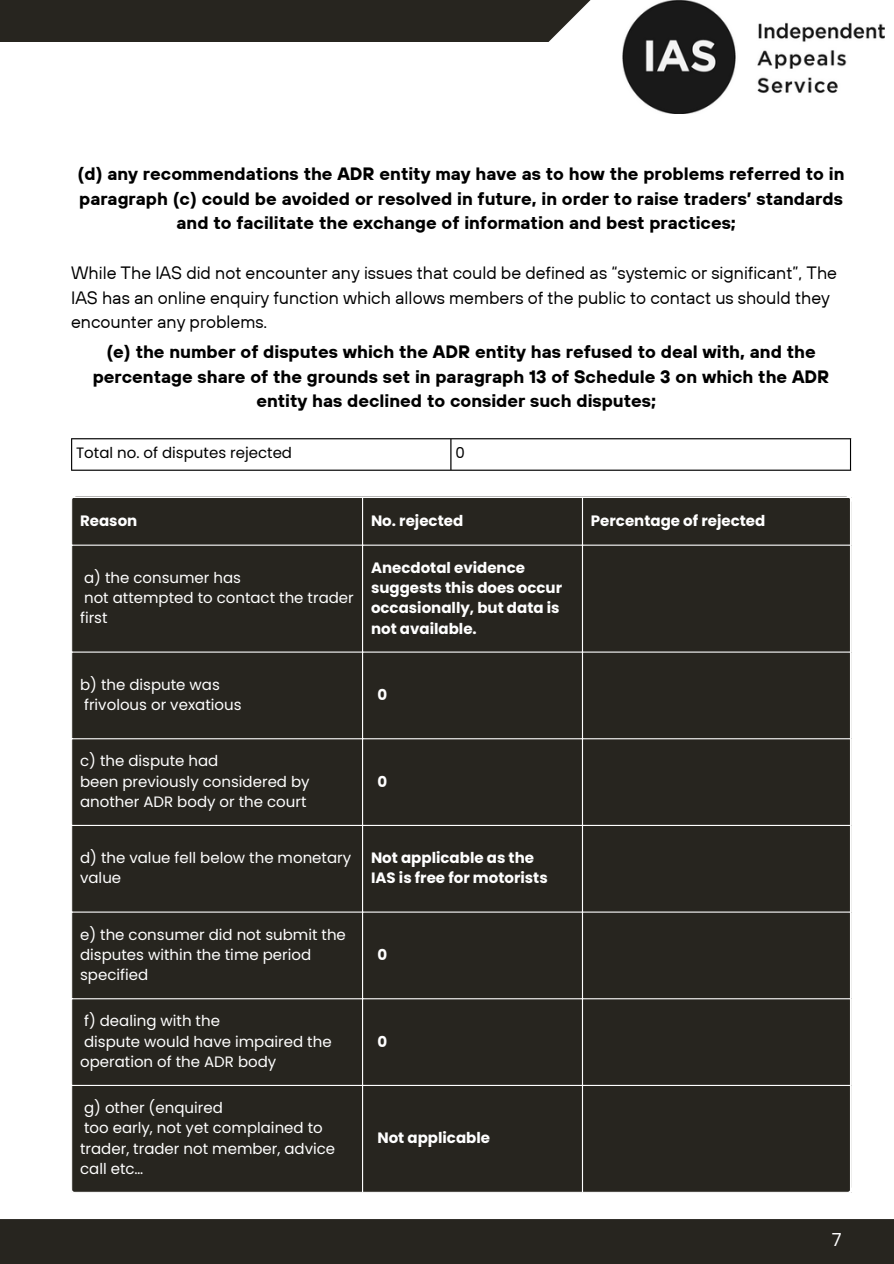
<style>
.page{position:relative;width:894px;height:1264px;background:#fff}
.page>*{position:absolute;margin:0;border:0;box-sizing:border-box;transform-origin:0 0}
.t1{font:18px "Poppins";color:#fff}
.t2{font:700 17.85px/24.8px "TT Hoves";color:#000;text-align:center}
.t3{font:17.85px/24.8px "TT Hoves";color:#000}
.t4{font:15px/20.2px "Poppins";color:#fff}
.t5{font:700 15px/20.2px "Poppins";color:#fff}
.t6{font:15px "Poppins";color:#000}
</style>
<div class="page">
<img style="left:622px;top:0;width:262px;height:114px">
<div style="left:0;top:0;width:590px;height:42px;background:#27251f"></div>
<div style="left:0;top:1218px;width:893px;height:45px;background:#27251f"></div>
<div style="left:72px;top:496px;width:777px;height:695px;background:#27251f"></div>
<hr style="left:362px;top:498px;width:1px;height:693px;background:#fff">
<hr style="left:581px;top:498px;width:2px;height:693px;background:#fff">
<hr style="left:71px;top:497px;width:779px;height:1px;background:#fff">
<hr style="left:71px;top:544px;width:779px;height:1px;background:#fff">
<hr style="left:71px;top:651px;width:779px;height:1px;background:#fff">
<hr style="left:71px;top:738px;width:779px;height:1px;background:#fff">
<hr style="left:71px;top:824px;width:779px;height:2px;background:#fff">
<hr style="left:71px;top:911px;width:779px;height:1px;background:#fff">
<hr style="left:71px;top:998px;width:779px;height:1px;background:#fff">
<hr style="left:71px;top:1084px;width:779px;height:1px;background:#fff">
<hr style="left:71px;top:439px;width:1px;height:30px;background:#000">
<hr style="left:450px;top:439px;width:1px;height:30px;background:#000">
<hr style="left:849px;top:439px;width:1px;height:30px;background:#000">
<hr style="left:71px;top:438px;width:779px;height:1px;background:#000">
<hr style="left:71px;top:469px;width:779px;height:2px;background:#000">
<p class="t2" style="left:78px;top:161px;width:768px">(d) any recommendations the ADR entity may have as to how the problems referred to in paragraph (c) could be avoided or resolved in future, in order to raise traders’ standards and to facilitate the exchange of information and best practices;</p>
<p class="t3" style="left:71px;top:260px;width:767px">While The IAS did not encounter any issues that could be defined as “systemic or significant”, The<br>IAS has an online enquiry function which allows members of the public to contact us should they encounter any problems.</p>
<p class="t2" style="left:93px;top:339px;width:738px">(e) the number of disputes which the ADR entity has refused to deal with, and the percentage share of the grounds set in paragraph 13 of Schedule 3 on which the ADR entity has declined to consider such disputes;</p>
<p class="t6" style="left:76px;top:443px;width:217px">Total no. of disputes rejected</p>
<p class="t6" style="left:455px;top:443px;width:11px">0</p>
<h1 class="t5" style="left:80px;top:511px;width:59px">Reason</h1>
<p class="t5" style="left:371px;top:511px;width:94px">No. rejected</p>
<h1 class="t5" style="left:590px;top:511px;width:176px">Percentage of rejected</h1>
<p class="t4" style="left:84px;top:567px;width:158px">a) the consumer has</p>
<p class="t4" style="left:80px;top:587px;width:275px">not attempted to contact the trader first</p>
<p class="t5" style="left:371px;top:557px;width:155px">Anecdotal evidence</p>
<p class="t5" style="left:371px;top:577px;width:192px">suggests this does occur occasionally, but data is not available.</p>
<p class="t4" style="left:80px;top:674px;width:141px">b) the dispute was</p>
<p class="t4" style="left:84px;top:694px;width:159px">frivolous or vexatious</p>
<p class="t5" style="left:377px;top:684px;width:11px">0</p>
<p class="t4" style="left:80px;top:751px;width:140px">c) the dispute had</p>
<p class="t4" style="left:80px;top:771px;width:231px">been previously considered by another ADR body or the court</p>
<p class="t5" style="left:377px;top:771px;width:11px">0</p>
<p class="t4" style="left:80px;top:847px;width:272px">d) the value fell below the monetary value</p>
<p class="t5" style="left:371px;top:847px;width:164px">Not applicable as the</p>
<p class="t5" style="left:371px;top:868px;width:178px">IAS is free for motorists</p>
<p class="t4" style="left:80px;top:924px;width:267px">e) the consumer did not submit the disputes within the time period specified</p>
<p class="t5" style="left:377px;top:944px;width:11px">0</p>
<p class="t4" style="left:84px;top:1010px;width:137px">f) dealing with the</p>
<p class="t4" style="left:80px;top:1031px;width:253px">dispute would have impaired the operation of the ADR body</p>
<p class="t5" style="left:377px;top:1031px;width:11px">0</p>
<p class="t4" style="left:84px;top:1097px;width:140px">g) other (enquired</p>
<p class="t4" style="left:80px;top:1117px;width:257px">too early, not yet complained to trader, trader not member, advice call etc…</p>
<p class="t5" style="left:377px;top:1127px;width:114px">Not applicable</p>
<p class="t1" style="left:831px;top:1226px;width:11px">7</p>
</div>
